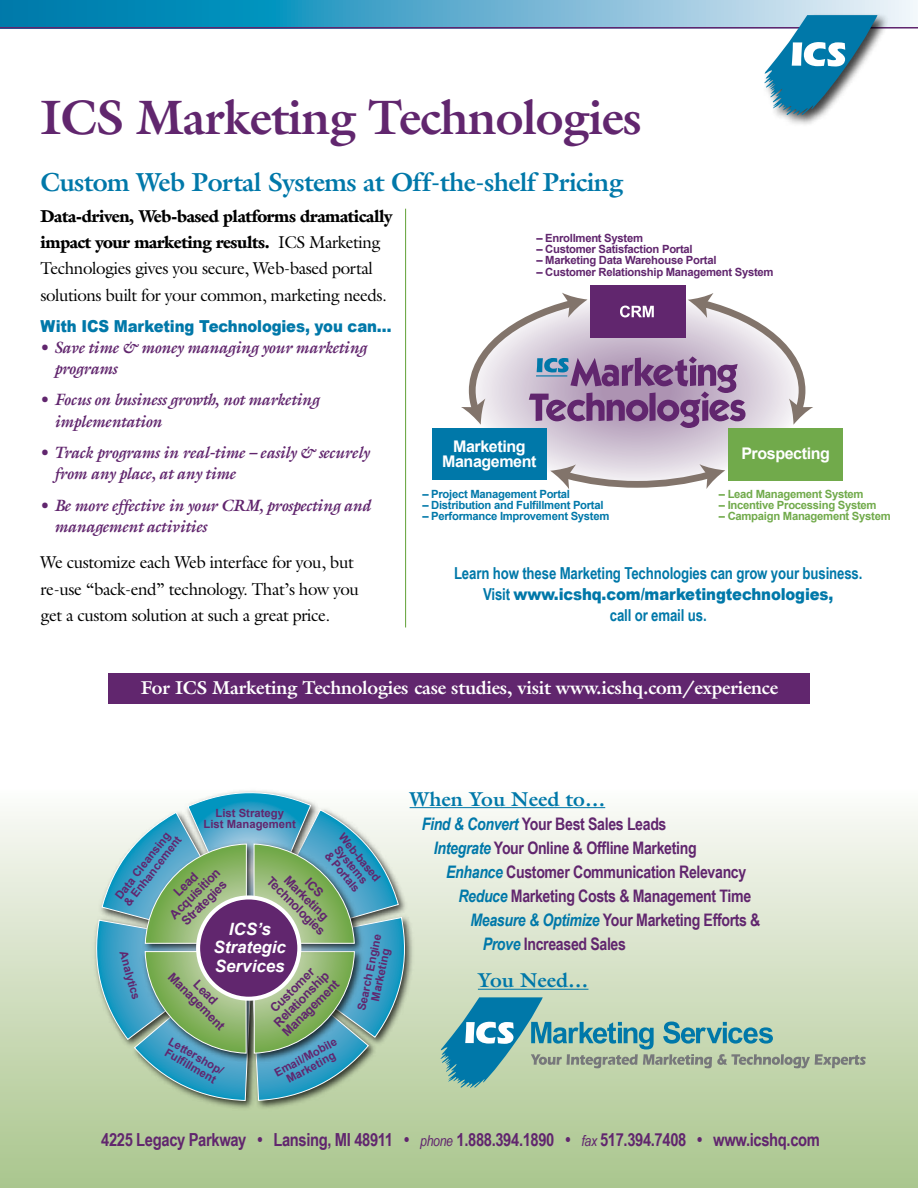
<style>
.page{position:relative;width:918px;height:1188px;background:#fff}
.page>*{position:absolute;margin:0;border:0;box-sizing:border-box;transform-origin:0 0}
.t1{font:700 48.75px "Galliard";letter-spacing:-.02em;color:#61266e}
.t2{font:700 26.25px "Galliard";letter-spacing:-.025em;color:#0078a9}
.t3{font:700 20.25px "Galliard";color:#0078a9}
.t4{font:700 18.75px "Galliard";letter-spacing:-.015em;color:#fff}
.t5{font:700 18px "Arial Narrow";letter-spacing:-.02em;color:#61266e}
.t6{font:17.25px/26.2px "Galliard";letter-spacing:-.025em;color:#000}
.t7{font:700 17.25px "Arial Narrow";letter-spacing:-.02em;color:#61266e}
.t8{font:italic 700 16.95px/18.6px "Arial";color:#fff;text-align:center}
.t9{font:italic 700 16.5px/21px "Galliard";letter-spacing:-.025em;color:#61266e}
.t10{font:900 16.5px "Arial";letter-spacing:-.01em;color:#0078a9;scale:.9 1}
.t11{font:700 16.5px "Arial Narrow";letter-spacing:-.01em;color:#0078a9}
.t12{font:700 16.05px/15.3px "Arial";letter-spacing:-.025em;color:#fff;text-align:center}
.t13{font:700 12.45px/12.9px "Arial";color:#61266e;text-align:center}
.t14{font:700 11.25px/11.2px "Arial";letter-spacing:-.025em;color:#61266e;text-align:center}
.t15{font:700 11.25px "Arial";letter-spacing:-.025em;color:#0078a9}
.t16{font:700 11.25px "Arial";letter-spacing:-.025em;color:#71aa4b}
.t17{font:700 11.25px/11.2px "Arial";color:#61266e;text-align:center}
.s1{font-weight:900}
.s2{font-family:"Arial Narrow";font-weight:700}
.s3{font-style:italic;color:#0078a9}
.s4{font-weight:400;font-style:italic;font-size:15px}
</style>
<div class="page">
<svg style="left:0;top:0;width:918px;height:27px;background:#56abcd"></svg>
<hr style="left:0;top:27px;width:918px;height:1px;background:#61266e">
<div style="left:0;top:789px;width:918px;height:399px;background:linear-gradient(to bottom,#fbfaf8,#a9c58c)"></div>
<div style="left:763px;top:13px;width:127px;height:115px;background:#000;opacity:.75"></div>
<svg style="left:763px;top:15px;width:114px;height:101px"></svg>
<hr style="left:410px;top:807px;width:195px;height:1px;background:#0078a9">
<svg style="left:440px;top:997px;width:426px;height:91px;background:#a1c3af"></svg>
<hr style="left:478px;top:989px;width:110px;height:1px;background:#0078a9">
<img style="left:128px;top:1101px;width:136px;height:12px">
<img style="left:244px;top:1101px;width:137px;height:11px">
<img style="left:410px;top:911px;width:7px;height:138px">
<svg style="left:92px;top:789px;width:318px;height:312px;background:#84b8ac"></svg>
<div style="left:198px;top:897px;width:101px;height:102px;background:#61266e;border-radius:50%"></div>
<div style="left:196px;top:895px;width:105px;height:106px;border:4px solid #fff;border-radius:50%"></div>
<hr style="left:405px;top:209px;width:1px;height:418px;background:#71aa4b">
<div style="left:108px;top:673px;width:702px;height:30px;background:#61266e"></div>
<svg style="left:550px;top:464px;width:175px;height:25px"></svg>
<div style="left:590px;top:285px;width:96px;height:52px;background:#61266e"></div>
<div style="left:433px;top:428px;width:114px;height:52px;background:#0078a9"></div>
<div style="left:729px;top:428px;width:114px;height:52px;background:#71aa4b"></div>
<svg style="left:461px;top:293px;width:352px;height:135px"></svg>
<hr style="left:536px;top:375px;width:31px;height:1px;background:#0078a9">
<h1 class="t1" style="left:40px;top:86px;width:603px">ICS Marketing Technologies</h1>
<h2 class="t2" style="left:40px;top:165px;width:584px">Custom Web Portal Systems at Off-the-shelf Pricing</h2>
<p class="t6" style="left:40px;top:203px;width:353px"><span class="s1">Data-driven, Web-based platforms dramatically impact your marketing results.</span> ICS Marketing Technologies gives you secure, Web-based portal solutions built for your common, marketing needs.</p>
<p class="t10" style="left:40px;top:314px;width:392px">With ICS Marketing Technologies, you can…</p>
<p class="t9" style="left:54px;top:337px;width:314px;text-indent:-14px">• Save time &amp; money managing your marketing programs</p>
<p class="t9" style="left:54px;top:389px;width:267px;text-indent:-14px">• Focus on business growth, not marketing implementation</p>
<p class="t9" style="left:54px;top:442px;width:317px;text-indent:-14px">• Track programs in real-time – easily &amp; securely from any place, at any time</p>
<p class="t9" style="left:54px;top:494px;width:318px;text-indent:-14px">• Be more effective in your CRM, prospecting and management activities</p>
<p class="t6" style="left:40px;top:549px;width:320px">We customize each Web interface for you, but re-use “back-end” technology. That’s how you get a custom solution at such a great price.</p>
<p class="t11" style="left:454px;top:560px;width:410px">Learn how these Marketing Technologies can grow your business.</p>
<p class="t14" style="left:536px;top:232px;width:108px">– Enrollment System</p>
<p class="t14" style="left:536px;top:243px;width:158px">– Customer Satisfaction Portal</p>
<p class="t14" style="left:536px;top:255px;width:182px">– Marketing Data Warehouse Portal</p>
<p class="t14" style="left:536px;top:266px;width:239px">– Customer Relationship Management System</p>
<p class="t12" style="left:442px;top:438px;width:96px">Marketing<br>Management</p>
<p class="t12" style="left:741px;top:445px;width:90px">Prospecting</p>
<p class="t15" style="left:422px;top:487px;width:149px">– Project Management Portal</p>
<p class="t15" style="left:422px;top:499px;width:183px">– Distribution and Fulfillment Portal</p>
<p class="t15" style="left:422px;top:510px;width:189px">– Performance Improvement System</p>
<p class="t16" style="left:719px;top:488px;width:146px">– Lead Management System</p>
<p class="t16" style="left:719px;top:499px;width:159px">– Incentive Processing System</p>
<p class="t16" style="left:719px;top:510px;width:173px">– Campaign Management System</p>
<p class="t10" style="left:483px;top:582px;width:391px"><span class="s2">Visit</span> www.icshq.com/marketingtechnologies,</p>
<p class="t11" style="left:610px;top:602px;width:98px">call or email us.</p>
<p class="t4" style="left:141px;top:676px;width:639px">For ICS Marketing Technologies case studies, visit www.icshq.com/experience</p>
<p class="t17" style="left:204px;top:807px;width:94px">List Strategy<br>List Management</p>
<p class="t14" style="left:345px;top:831px;width:60px;rotate:50deg">Web-based<br>Systems<br>&amp; Portals</p>
<p class="t14" style="left:113px;top:894px;width:87px;text-align:left;rotate:-52deg">Data Cleansing &amp; Enhancement</p>
<p class="t13" style="left:158px;top:903px;width:67px;rotate:-45deg">Lead<br>Acquisition<br>Strategies</p>
<p class="t13" style="left:291px;top:873px;width:59px;rotate:45deg">Marketing</p>
<p class="t13" style="left:296px;top:851px;width:79px;line-height:25.8px;rotate:45deg">ICS<br>Technologies</p>
<p class="t8" style="left:214px;top:920px;width:74px">ICS’s<br>Strategic<br>Services</p>
<p class="t14" style="left:356px;top:1009px;width:80px;rotate:-78deg">Search Engine<br>Marketing</p>
<p class="t14" style="left:129px;top:949px;width:52px;rotate:75deg">Analytics</p>
<p class="t13" style="left:184px;top:962px;width:76px;rotate:45deg">Lead<br>Management</p>
<p class="t13" style="left:262px;top:1012px;width:76px;rotate:-45deg">Customer<br>Relationship<br>Management</p>
<p class="t14" style="left:273px;top:1068px;width:71px;rotate:-28deg">Email/Mobile<br>Marketing</p>
<p class="t14" style="left:172px;top:1036px;width:63px;text-align:left;rotate:30deg">Lettershop/<br>Fulfillment</p>
<p class="t3" style="left:410px;top:786px;width:197px">When You Need to…</p>
<p class="t7" style="left:422px;top:810px;width:246px"><span class="s3">Find &amp; Convert</span> Your Best Sales Leads</p>
<p class="t7" style="left:434px;top:834px;width:264px"><span class="s3">Integrate</span> Your Online &amp; Offline Marketing</p>
<p class="t7" style="left:446px;top:858px;width:302px"><span class="s3">Enhance</span> Customer Communication Relevancy</p>
<p class="t7" style="left:458px;top:882px;width:294px"><span class="s3">Reduce</span> Marketing Costs &amp; Management Time</p>
<p class="t7" style="left:471px;top:906px;width:292px"><span class="s3">Measure &amp; Optimize</span> Your Marketing Efforts &amp;</p>
<p class="t7" style="left:483px;top:930px;width:145px"><span class="s3">Prove</span> Increased Sales</p>
<p class="t3" style="left:478px;top:967px;width:112px">You Need…</p>
<p class="t5" style="left:101px;top:1126px;width:720px">4225 Legacy Parkway • Lansing, MI 48911 • <span class="s4">phone</span> 1.888.394.1890 • <span class="s4">fax</span> 517.394.7408 • www.icshq.com</p>
</div>
